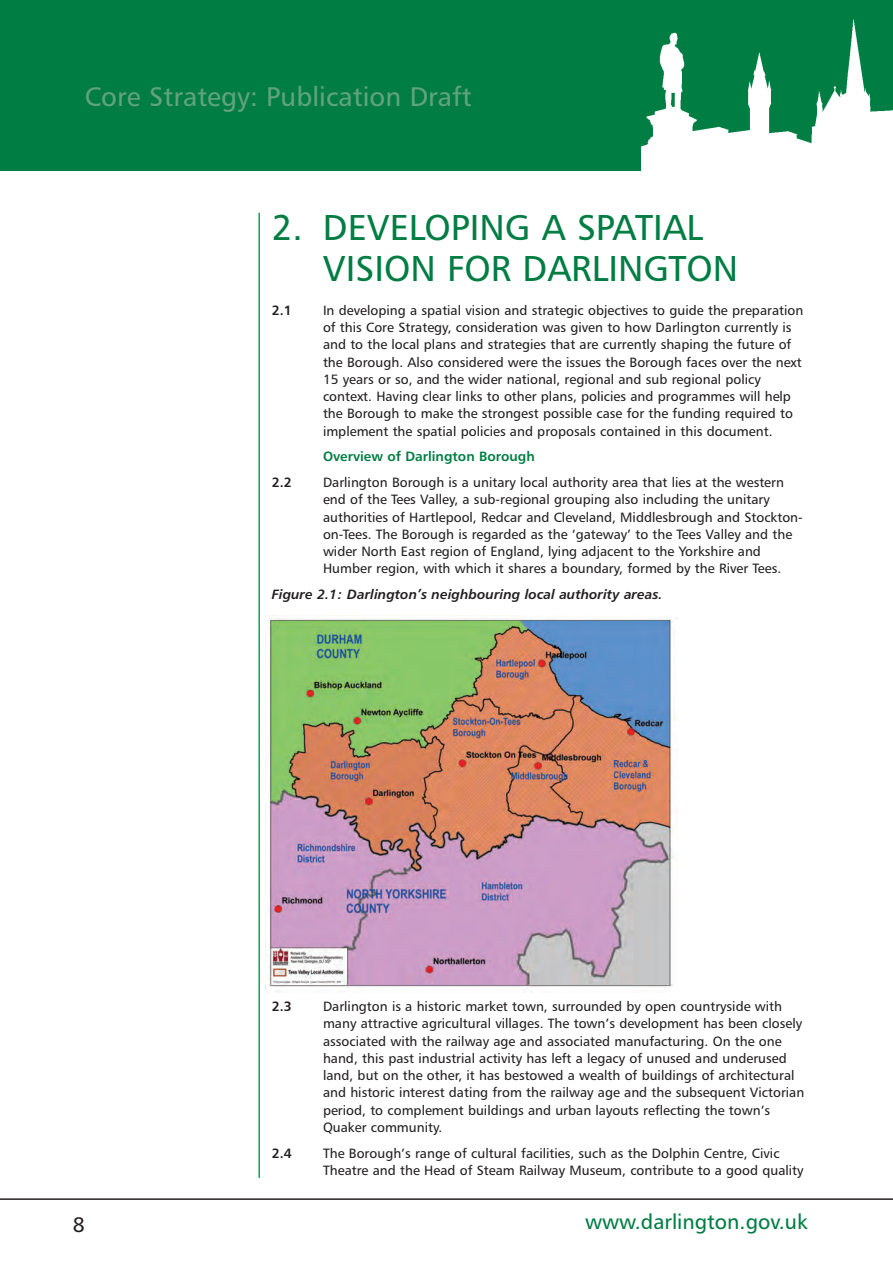
<style>
.page{position:relative;width:893px;height:1263px;background:#fff}
.page>*{position:absolute;margin:0;border:0;box-sizing:border-box;transform-origin:0 0}
.t1{font:36px/40.5px "Humanist 777 BT Roman B";color:#007d43}
.t2{font:27px "Humanist 777 BT Roman B";color:#62a37c}
.t3{font:21px "Humanist 777 BT Roman B";color:#007d43}
.t4{font:21px "Humanist 777 BT Roman B";color:#231f20}
.t5{font:13.5px/17.2px "Humanist 777 BT Roman B";color:#231f20}
.t6{font:13.5px "Humanist 777 BT Bold Italic B";color:#231f20}
.t7{font:13.5px "Humanist 777 BT Bold B";color:#007d43}
.t8{font:13.5px "Humanist 777 BT Bold B";color:#231f20}
</style>
<div class="page">
<div style="left:0;top:0;width:892px;height:170px;background:#007d43"></div>
<img style="left:796px;top:133px;width:5px;height:37px">
<img style="left:801px;top:19px;width:91px;height:151px">
<img style="left:642px;top:32px;width:154px;height:138px">
<hr style="left:0;top:1198px;width:892px;height:2px;background:#231f20">
<hr style="left:258px;top:213px;width:2px;height:965px;background:#00ac5a">
<img style="left:265px;top:615px;width:412px;height:378px">
<h2 class="t2" style="left:85px;top:85px;width:388px">Core Strategy: Publication Draft</h2>
<h1 class="t1" style="left:323px;top:210px;width:417px;text-indent:-51px">2. DEVELOPING A SPATIAL<br>VISION FOR DARLINGTON</h1>
<p class="t8" style="left:272px;top:305px;width:22px">2.1</p>
<p class="t5" style="left:323px;top:303px;width:482px">In developing a spatial vision and strategic objectives to guide the preparation of this Core Strategy, consideration was given to how Darlington currently is and to the local plans and strategies that are currently shaping the future of the Borough. Also considered were the issues the Borough faces over the next 15 years or so, and the wider national, regional and sub regional policy context. Having clear links to other plans, policies and programmes will help the Borough to make the strongest possible case for the funding required to implement the spatial policies and proposals contained in this document.</p>
<p class="t7" style="left:323px;top:451px;width:213px">Overview of Darlington Borough</p>
<p class="t8" style="left:272px;top:477px;width:22px">2.2</p>
<p class="t5" style="left:323px;top:475px;width:481px">Darlington Borough is a unitary local authority area that lies at the western end of the Tees Valley, a sub-regional grouping also including the unitary authorities of Hartlepool, Redcar and Cleveland, Middlesbrough and Stockton&shy;on-Tees. The Borough is regarded as the ‘gateway’ to the Tees Valley and the wider North East region of England, lying adjacent to the Yorkshire and Humber region, with which it shares a boundary, formed by the River Tees.</p>
<p class="t6" style="left:272px;top:589px;width:392px">Figure 2.1: Darlington’s neighbouring local authority areas.</p>
<h3 class="t4" style="left:73px;top:1216px;width:14px">8</h3>
<p class="t8" style="left:272px;top:1001px;width:22px">2.3</p>
<p class="t5" style="left:323px;top:999px;width:483px">Darlington is a historic market town, surrounded by open countryside with many attractive agricultural villages. The town’s development has been closely associated with the railway age and associated manufacturing. On the one hand, this past industrial activity has left a legacy of unused and underused land, but on the other, it has bestowed a wealth of buildings of architectural and historic interest dating from the railway age and the subsequent Victorian period, to complement buildings and urban layouts reflecting the town’s Quaker community.</p>
<p class="t8" style="left:272px;top:1148px;width:22px">2.4</p>
<p class="t5" style="left:323px;top:1145px;width:482px">The Borough’s range of cultural facilities, such as the Dolphin Centre, Civic<br>Theatre and the Head of Steam Railway Museum, contribute to a good quality</p>
<h3 class="t3" style="left:585px;top:1214px;width:224px">www.darlington.gov.uk</h3>
</div>
